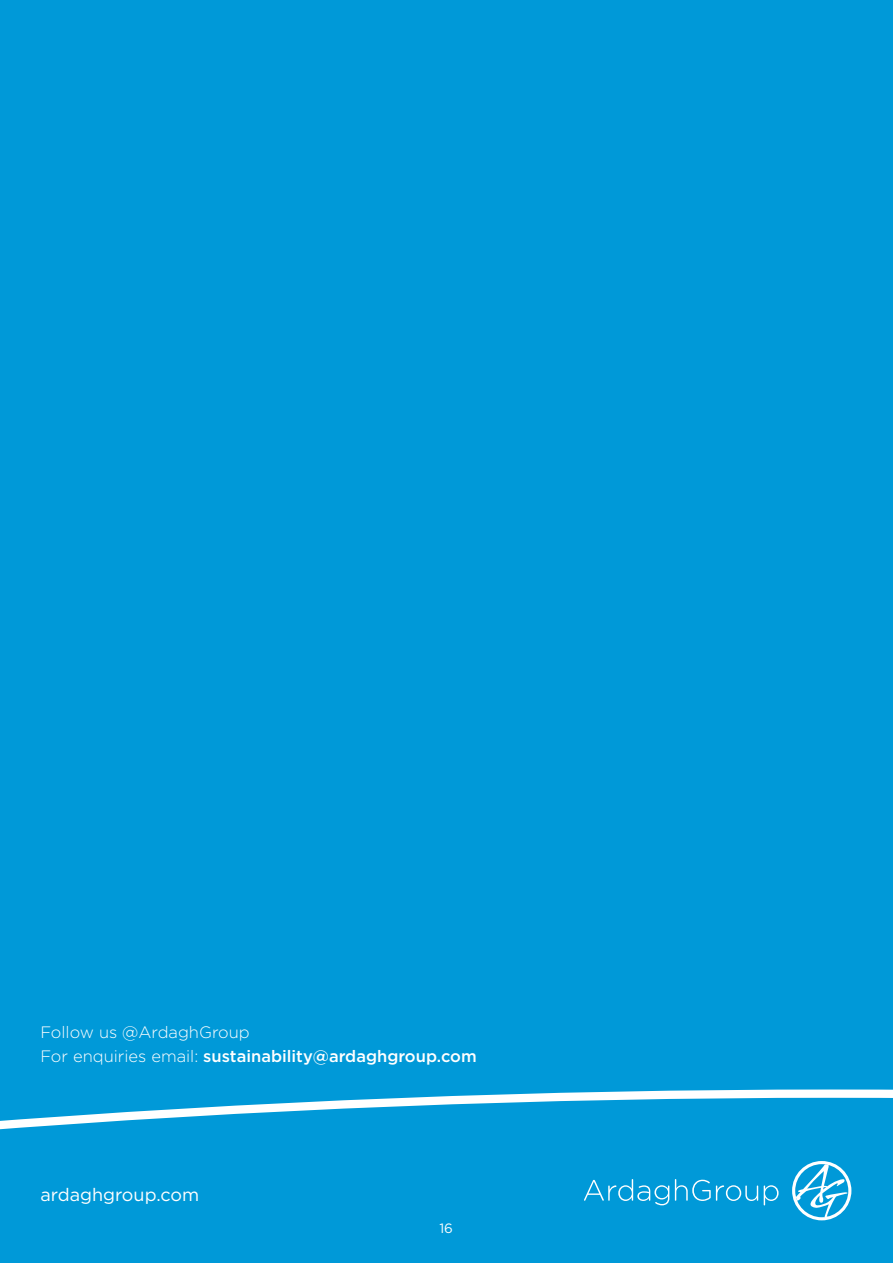
<style>
.page{position:relative;width:893px;height:1263px;background:#0099d8}
.page>*{position:absolute;margin:0;border:0;box-sizing:border-box;transform-origin:0 0}
.t1{font:18px "Gotham";color:#fff}
.t2{font:300 16.5px/24px "Gotham";color:#fff}
.t3{font:13.5px "Gotham";color:#fff}
.s1{font-weight:500}
</style>
<div class="page">
<svg style="left:584px;top:1179px;width:85px;height:26px"></svg>
<svg style="left:675px;top:1179px;width:83px;height:22px"></svg>
<svg style="left:764px;top:1185px;width:15px;height:20px"></svg>
<svg style="left:792px;top:1161px;width:59px;height:59px"></svg>
<svg style="left:796px;top:1164px;width:51px;height:53px"></svg>
<svg style="left:0;top:1089px;width:893px;height:43px"></svg>
<p class="t2" style="left:40px;top:1020px;width:438px">Follow us @ArdaghGroup<br>For enquiries email: <span class="s1">sustainability@ardaghgroup.com</span></p>
<p class="t1" style="left:40px;top:1183px;width:160px">ardaghgroup.com</p>
<p class="t3" style="left:439px;top:1220px;width:15px">16</p>
</div>
